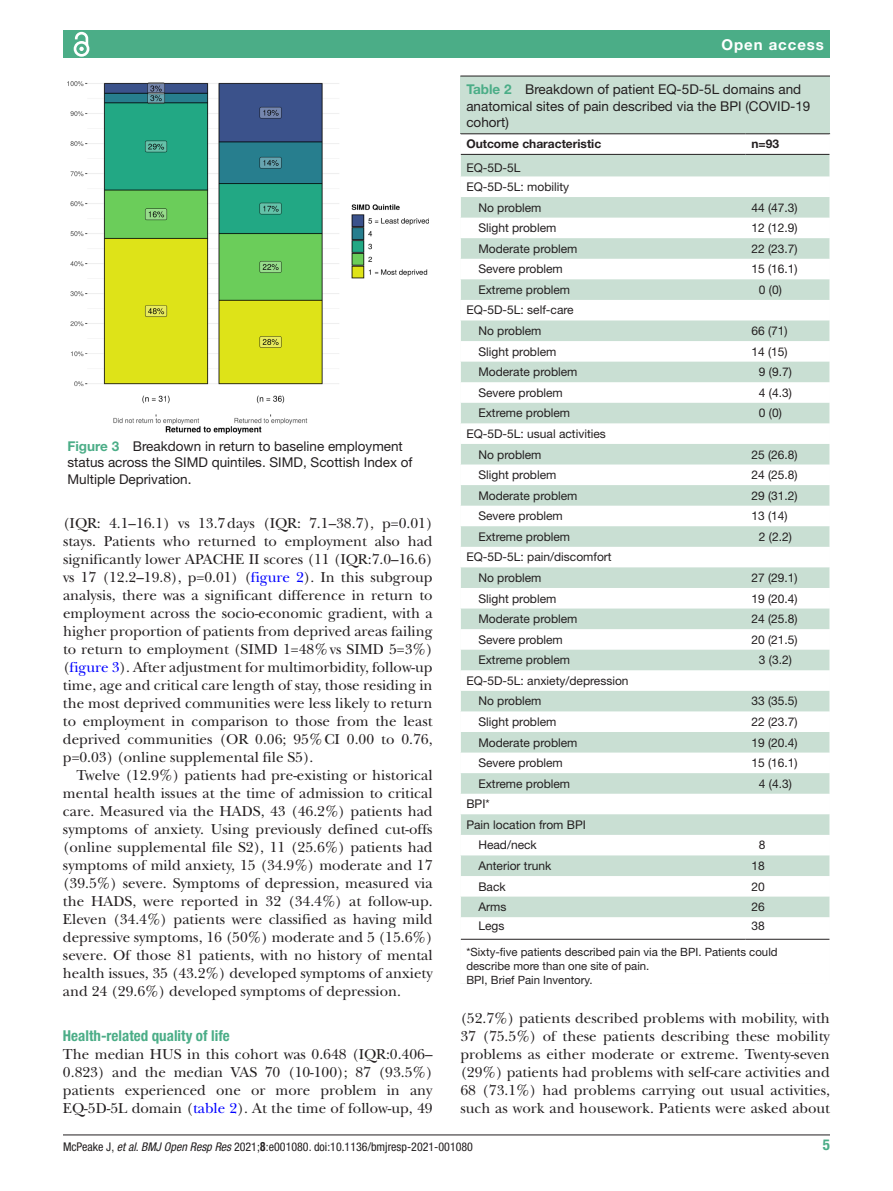
<style>
.page{position:relative;width:893px;height:1191px;background:#fff}
.page>*{position:absolute;margin:0;border:0;box-sizing:border-box;transform-origin:0 0}
.t1{font:15px/18px "New Baskerville";color:#231f20;text-align:justify}
.t2{font:700 condensed 15px "Helvetica Neue LT Std";color:#4bad87}
.t3{font:700 15px "Helvetica Neue LT Std";letter-spacing:.065em;color:#fff}
.t4{font:13.5px/16.2px "Helvetica Neue LT Std";color:#231f20}
.t5{font:12px/20.5px "Helvetica Neue LT Std";color:#231f20}
.t6{font:condensed 12px "Helvetica Neue LT Std";color:#231f20}
.t7{font:700 12px "Helvetica Neue LT Std";color:#231f20}
.t8{font:11.4px/13.6px "Helvetica Neue LT Std";color:#231f20}
.s1{font-weight:700;color:#4bad87}
.s2{color:#00f}
.s3{font-style:italic}
.s4{font-family:"Helvetica";font-weight:700}
</style>
<div class="page">
<hr style="left:63px;top:1134px;width:767px;height:1px;background:#231f20">
<div style="left:63px;top:31px;width:767px;height:27px;background:#4bad87"></div>
<svg style="left:73px;top:31px;width:17px;height:26px"></svg>
<img style="left:68px;top:81px;width:360px;height:352px">
<div style="left:460px;top:76px;width:370px;height:907px;background:#c9dfd3"></div>
<hr style="left:460px;top:76px;width:370px;height:1px;background:#231f20">
<svg style="left:461px;top:134px;width:369px;height:849px;fill:#fff"></svg>
<hr style="left:460px;top:133px;width:285px;height:1px;background:#231f20">
<hr style="left:460px;top:154px;width:285px;height:1px;background:#231f20">
<hr style="left:745px;top:133px;width:85px;height:1px;background:#231f20">
<hr style="left:745px;top:154px;width:85px;height:1px;background:#231f20">
<hr style="left:460px;top:939px;width:285px;height:1px;background:#231f20">
<hr style="left:745px;top:939px;width:85px;height:1px;background:#231f20">
<svg style="left:460px;top:134px;width:1px;height:805px"></svg>
<hr style="left:460px;top:939px;width:1px;height:44px;background:#fff">
<hr style="left:466px;top:969px;width:364px;height:1px;background:#fff">
<p class="t3" style="left:721px;top:35px;width:104px">Open access</p>
<p class="t4" style="left:68px;top:438px;width:347px"><span class="s1">Figure 3</span> Breakdown in return to baseline employment status across the SIMD quintiles. SIMD, Scottish Index of<br>Multiple Deprivation.</p>
<p class="t1" style="left:63px;top:514px;width:371px">(IQR: 4.1–16.1) vs 13.7days (IQR: 7.1–38.7), p=0.01) stays. Patients who returned to employment also had significantly lower APACHE II scores (11 (IQR:7.0–16.6) vs 17 (12.2–19.8), p=0.01) (<span class="s2">figure 2</span>). In this subgroup analysis, there was a significant difference in return to employment across the socio-economic gradient, with a higher proportion of patients from deprived areas failing to return to employment (SIMD 1=48%vs SIMD 5=3%) (<span class="s2">figure 3</span>). After adjustment for multimorbidity, follow-up time, age and critical care length of stay, those residing in the most deprived communities were less likely to return to employment in comparison to those from the least deprived communities (OR 0.06; 95%CI 0.00 to 0.76, p=0.03) (online supplemental file S5).</p>
<p class="t1" style="left:63px;top:766px;width:371px;text-indent:14px">Twelve (12.9%) patients had pre-existing or historical mental health issues at the time of admission to critical care. Measured via the HADS, 43 (46.2%) patients had symptoms of anxiety. Using previously defined cut-offs (online supplemental file S2), 11 (25.6%) patients had symptoms of mild anxiety, 15 (34.9%) moderate and 17 (39.5%) severe. Symptoms of depression, measured via the HADS, were reported in 32 (34.4%) at follow-up.<br>Eleven (34.4%) patients were classified as having mild depressive symptoms, 16 (50%) moderate and 5 (15.6%) severe. Of those 81 patients, with no history of mental health issues, 35 (43.2%) developed symptoms of anxiety and 24 (29.6%) developed symptoms of depression.</p>
<p class="t2" style="left:63px;top:1026px;width:168px">Health-related quality of life</p>
<p class="t1" style="left:63px;top:1045px;width:371px">The median HUS in this cohort was 0.648 (IQR:0.406– 0.823) and the median VAS 70 (10-100); 87 (93.5%) patients experienced one or more problem in any EQ-5D-5L domain (<span class="s2">table 2</span>). At the time of follow-up, 49</p>
<p class="t4" style="left:466px;top:81px;width:346px"><span class="s1">Table 2</span> Breakdown of patient EQ-5D-5L domains and anatomical sites of pain described via the BPI (COVID-19 cohort)</p>
<p class="t7" style="left:466px;top:137px;width:136px">Outcome characteristic</p>
<p class="t7" style="left:751px;top:137px;width:29px">n=93</p>
<p class="t5" style="left:466px;top:158px;width:104px;line-height:19px">EQ-5D-5L<br>EQ-5D-5L: mobility</p>
<p class="t5" style="left:478px;top:197px;width:65px">No problem</p>
<p class="t5" style="left:751px;top:197px;width:48px">44 (47.3)</p>
<p class="t5" style="left:478px;top:217px;width:80px">Slight problem</p>
<p class="t5" style="left:751px;top:217px;width:48px">12 (12.9)</p>
<p class="t5" style="left:478px;top:238px;width:101px">Moderate problem</p>
<p class="t5" style="left:751px;top:238px;width:48px">22 (23.7)</p>
<p class="t5" style="left:478px;top:259px;width:86px">Severe problem</p>
<p class="t5" style="left:751px;top:259px;width:48px">15 (16.1)</p>
<p class="t5" style="left:478px;top:279px;width:93px">Extreme problem</p>
<p class="t5" style="left:759px;top:279px;width:24px">0 (0)</p>
<p class="t5" style="left:478px;top:300px;width:97px;text-indent:-12px">EQ-5D-5L: self-care<br>No problem</p>
<p class="t5" style="left:751px;top:320px;width:38px">66 (71)</p>
<p class="t5" style="left:478px;top:341px;width:80px">Slight problem</p>
<p class="t5" style="left:751px;top:341px;width:38px">14 (15)</p>
<p class="t5" style="left:478px;top:361px;width:101px">Moderate problem</p>
<p class="t5" style="left:759px;top:361px;width:34px">9 (9.7)</p>
<p class="t5" style="left:478px;top:382px;width:86px">Severe problem</p>
<p class="t5" style="left:759px;top:382px;width:34px">4 (4.3)</p>
<p class="t5" style="left:478px;top:403px;width:93px">Extreme problem</p>
<p class="t5" style="left:759px;top:403px;width:24px">0 (0)</p>
<p class="t5" style="left:478px;top:423px;width:129px;text-indent:-12px">EQ-5D-5L: usual activities<br>No problem</p>
<p class="t5" style="left:751px;top:444px;width:48px">25 (26.8)</p>
<p class="t5" style="left:478px;top:464px;width:80px">Slight problem</p>
<p class="t5" style="left:751px;top:464px;width:48px">24 (25.8)</p>
<p class="t5" style="left:478px;top:485px;width:101px">Moderate problem</p>
<p class="t5" style="left:751px;top:485px;width:48px">29 (31.2)</p>
<p class="t5" style="left:478px;top:505px;width:86px">Severe problem</p>
<p class="t5" style="left:751px;top:505px;width:38px">13 (14)</p>
<p class="t5" style="left:478px;top:526px;width:93px">Extreme problem</p>
<p class="t5" style="left:759px;top:526px;width:34px">2 (2.2)</p>
<p class="t5" style="left:478px;top:546px;width:135px;text-indent:-12px">EQ-5D-5L: pain/discomfort<br>No problem</p>
<p class="t5" style="left:751px;top:567px;width:48px">27 (29.1)</p>
<p class="t5" style="left:478px;top:588px;width:80px">Slight problem</p>
<p class="t5" style="left:751px;top:588px;width:48px">19 (20.4)</p>
<p class="t5" style="left:478px;top:608px;width:101px">Moderate problem</p>
<p class="t5" style="left:751px;top:608px;width:48px">24 (25.8)</p>
<p class="t5" style="left:478px;top:629px;width:86px">Severe problem</p>
<p class="t5" style="left:751px;top:629px;width:48px">20 (21.5)</p>
<p class="t5" style="left:478px;top:649px;width:93px">Extreme problem</p>
<p class="t5" style="left:759px;top:649px;width:34px">3 (3.2)</p>
<p class="t5" style="left:478px;top:670px;width:152px;text-indent:-12px">EQ-5D-5L: anxiety/depression<br>No problem</p>
<p class="t5" style="left:751px;top:690px;width:48px">33 (35.5)</p>
<p class="t5" style="left:478px;top:711px;width:80px">Slight problem</p>
<p class="t5" style="left:751px;top:711px;width:48px">22 (23.7)</p>
<p class="t5" style="left:478px;top:732px;width:101px">Moderate problem</p>
<p class="t5" style="left:751px;top:732px;width:48px">19 (20.4)</p>
<p class="t5" style="left:478px;top:752px;width:86px">Severe problem</p>
<p class="t5" style="left:751px;top:752px;width:48px">15 (16.1)</p>
<p class="t5" style="left:478px;top:773px;width:93px">Extreme problem</p>
<p class="t5" style="left:759px;top:773px;width:34px">4 (4.3)</p>
<p class="t5" style="left:466px;top:793px;width:25px">BPI*</p>
<p class="t5" style="left:466px;top:814px;width:121px">Pain location from BPI</p>
<p class="t5" style="left:478px;top:834px;width:60px">Head/neck</p>
<p class="t5" style="left:759px;top:834px;width:8px">8</p>
<p class="t5" style="left:478px;top:855px;width:74px">Anterior trunk</p>
<p class="t5" style="left:751px;top:855px;width:15px">18</p>
<p class="t5" style="left:478px;top:876px;width:29px">Back</p>
<p class="t5" style="left:751px;top:876px;width:15px">20</p>
<p class="t5" style="left:478px;top:896px;width:30px">Arms</p>
<p class="t5" style="left:751px;top:896px;width:15px">26</p>
<p class="t5" style="left:478px;top:915px;width:28px">Legs</p>
<p class="t5" style="left:751px;top:915px;width:15px">38</p>
<p class="t8" style="left:466px;top:945px;width:313px">*Sixty-five patients described pain via the BPI. Patients could describe more than one site of pain.<br>BPI, Brief Pain Inventory.</p>
<p class="t1" style="left:460px;top:1009px;width:371px">(52.7%) patients described problems with mobility, with 37 (75.5%) of these patients describing these mobility problems as either moderate or extreme. Twenty-seven (29%) patients had problems with self-care activities and 68 (73.1%) had problems carrying out usual activities, such as work and housework. Patients were asked about</p>
<p class="t6" style="left:63px;top:1139px;width:412px">McPeake J, <span class="s3">et al</span>. <span class="s3">BMJ Open Resp Res</span> 2021;<span class="s4">8</span>:e001080. doi:10.1136/bmjresp-2021-001080</p>
<p class="t2" style="left:823px;top:1135px;width:9px">5</p>
</div>
